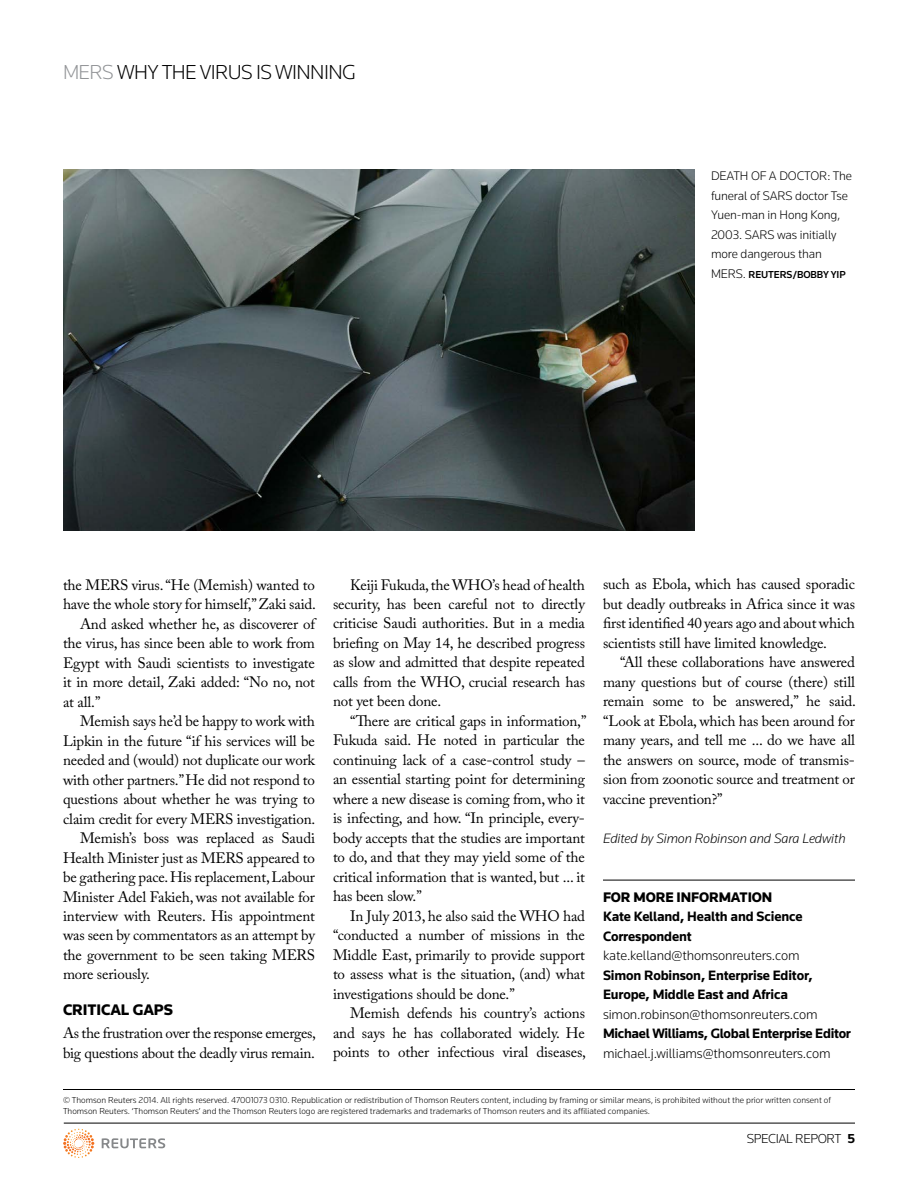
<style>
.page{position:relative;width:918px;height:1188px;background:#fff}
.page>*{position:absolute;margin:0;border:0;box-sizing:border-box;transform-origin:0 0}
.t1{font:300 21px "Knowledge";letter-spacing:-.03em;color:#000}
.t2{font:900 15.9px "Knowledge";letter-spacing:-.01em;color:#000}
.t3{font:15px/19.5px "Adobe Caslon Pro";letter-spacing:-.01em;color:#000;text-align:justify}
.t4{font:900 14.4px "Knowledge";letter-spacing:-.01em;color:#000}
.t5{font:700 14.1px/19.5px "Knowledge";letter-spacing:-.01em;color:#000}
.t6{font:300 14.1px "Knowledge";letter-spacing:-.01em;color:#000}
.t7{font:italic 300 14.1px "Knowledge";letter-spacing:-.01em;color:#000}
.t8{font:300 13.5px "Knowledge";letter-spacing:-.03em;color:#000}
.t9{font:300 12.9px/19.5px "Knowledge";letter-spacing:-.01em;color:#000}
.t10{font:500 10.5px "Knowledge";letter-spacing:-.01em;color:#000}
.t11{font:300 9px/10.8px "Knowledge";color:#000}
.s1{color:#939598}
.s2{font-weight:300;font-size:12.9px}
.s3{font-weight:700}
</style>
<div class="page">
<hr style="left:63px;top:1089px;width:792px;height:1px;background:#000">
<hr style="left:64px;top:1123px;width:791px;height:1px;background:#000">
<svg style="left:102px;top:1138px;width:63px;height:10px"></svg>
<svg style="left:63px;top:1129px;width:31px;height:27px"></svg>
<img style="left:64px;top:170px;width:630px;height:361px">
<hr style="left:603px;top:880px;width:252px;height:1px;background:#000">
<h1 class="t1" style="left:63px;top:59px;width:294px"><span class="s1">MERS</span> WHY THE VIRUS IS WINNING</h1>
<p class="t9" style="left:711px;top:166px;width:143px">DEATH OF A DOCTOR: The funeral of SARS doctor Tse<br>Yuen-man in Hong Kong,<br>2003. SARS was initially more dangerous than</p>
<p class="t10" style="left:711px;top:268px;width:136px"><span class="s2">MERS.</span> REUTERS/BOBBY YIP</p>
<p class="t3" style="left:63px;top:575px;width:254px">the MERS virus. “He (Memish) wanted to</p>
<p class="t3" style="left:63px;top:594px;width:255px">have the whole story for himself,” Zaki said.</p>
<p class="t3" style="left:80px;top:614px;width:237px">And asked whether he, as discoverer of</p>
<p class="t3" style="left:63px;top:633px;width:254px">the virus, has since been able to work from</p>
<p class="t3" style="left:63px;top:653px;width:254px">Egypt with Saudi scientists to investigate</p>
<p class="t3" style="left:63px;top:672px;width:254px">it in more detail, Zaki added: “No no, not</p>
<p class="t3" style="left:63px;top:692px;width:39px">at all.”</p>
<p class="t3" style="left:80px;top:711px;width:236px">Memish says he’d be happy to work with</p>
<p class="t3" style="left:63px;top:731px;width:253px">Lipkin in the future “if his services will be</p>
<p class="t3" style="left:63px;top:750px;width:253px">needed and (would) not duplicate our work</p>
<p class="t3" style="left:63px;top:770px;width:253px">with other partners.” He did not respond to</p>
<p class="t3" style="left:63px;top:789px;width:253px">questions about whether he was trying to</p>
<p class="t3" style="left:63px;top:809px;width:254px">claim credit for every MERS investigation.</p>
<p class="t3" style="left:80px;top:828px;width:237px">Memish’s boss was replaced as Saudi</p>
<p class="t3" style="left:63px;top:848px;width:253px">Health Minister just as MERS appeared to</p>
<p class="t3" style="left:63px;top:867px;width:254px">be gathering pace. His replacement, Labour</p>
<p class="t3" style="left:63px;top:887px;width:254px">Minister Adel Fakieh, was not available for</p>
<p class="t3" style="left:63px;top:906px;width:254px">interview with Reuters. His appointment</p>
<p class="t3" style="left:63px;top:926px;width:254px">was seen by commentators as an attempt by</p>
<p class="t3" style="left:63px;top:945px;width:253px">the government to be seen taking MERS</p>
<p class="t3" style="left:63px;top:965px;width:89px">more seriously.</p>
<p class="t2" style="left:63px;top:1000px;width:112px">CRITICAL GAPS</p>
<p class="t3" style="left:63px;top:1023px;width:255px">As the frustration over the response emerges, big questions about the deadly virus remain.</p>
<p class="t3" style="left:333px;top:575px;width:254px;text-indent:17px">Keiji Fukuda, the WHO’s head of health security, has been careful not to directly criticise Saudi authorities. But in a media briefing on May 14, he described progress as slow and admitted that despite repeated calls from the WHO, crucial research has not yet been done.</p>
<p class="t3" style="left:333px;top:711px;width:255px;text-indent:17px">“There are critical gaps in information,” Fukuda said. He noted in particular the continuing lack of a case-control study – an essential starting point for determining where a new disease is coming from, who it is infecting, and how. “In principle, every&shy;body accepts that the studies are important to do, and that they may yield some of the critical information that is wanted, but ... it has been slow.”</p>
<p class="t3" style="left:333px;top:906px;width:254px;text-indent:17px">In July 2013, he also said the WHO had “conducted a number of missions in the Middle East, primarily to provide support to assess what is the situation, (and) what investigations should be done.”</p>
<p class="t3" style="left:333px;top:1004px;width:255px;text-indent:17px">Memish defends his country’s actions and says he has collaborated widely. He points to other infectious viral diseases,</p>
<p class="t3" style="left:603px;top:575px;width:254px">such as Ebola, which has caused sporadic but deadly outbreaks in Africa since it was first identified 40 years ago and about which scientists still have limited knowledge.</p>
<p class="t3" style="left:603px;top:653px;width:255px;text-indent:17px">“All these collaborations have answered many questions but of course (there) still remain some to be answered,” he said. “Look at Ebola, which has been around for many years, and tell me ... do we have all the answers on source, mode of transmis&shy;sion from zoonotic source and treatment or vaccine prevention?”</p>
<p class="t7" style="left:603px;top:830px;width:244px">Edited by Simon Robinson and Sara Ledwith</p>
<p class="t4" style="left:603px;top:888px;width:171px">FOR MORE INFORMATION</p>
<p class="t5" style="left:603px;top:906px;width:201px">Kate Kelland, Health and Science<br>Correspondent</p>
<p class="t6" style="left:603px;top:947px;width:198px">kate.kelland@thomsonreuters.com</p>
<p class="t5" style="left:603px;top:965px;width:211px">Simon Robinson, Enterprise Editor,<br>Europe, Middle East and Africa</p>
<p class="t6" style="left:603px;top:1005px;width:216px">simon.robinson@thomsonreuters.com</p>
<p class="t5" style="left:603px;top:1023px;width:249px">Michael Williams, Global Enterprise Editor</p>
<p class="t6" style="left:603px;top:1044px;width:229px">michael.j.williams@thomsonreuters.com</p>
<p class="t11" style="left:63px;top:1095px;width:770px">© Thomson Reuters 2014. All rights reserved. 47001073 0310. Republication or redistribution of Thomson Reuters content, including by framing or similar means, is prohibited without the prior written consent of<br>Thomson Reuters. ‘Thomson Reuters’ and the Thomson Reuters logo are registered trademarks and trademarks of Thomson reuters and its affiliated companies.</p>
<p class="t8" style="left:747px;top:1130px;width:110px">SPECIAL REPORT <span class="s3">5</span></p>
</div>
